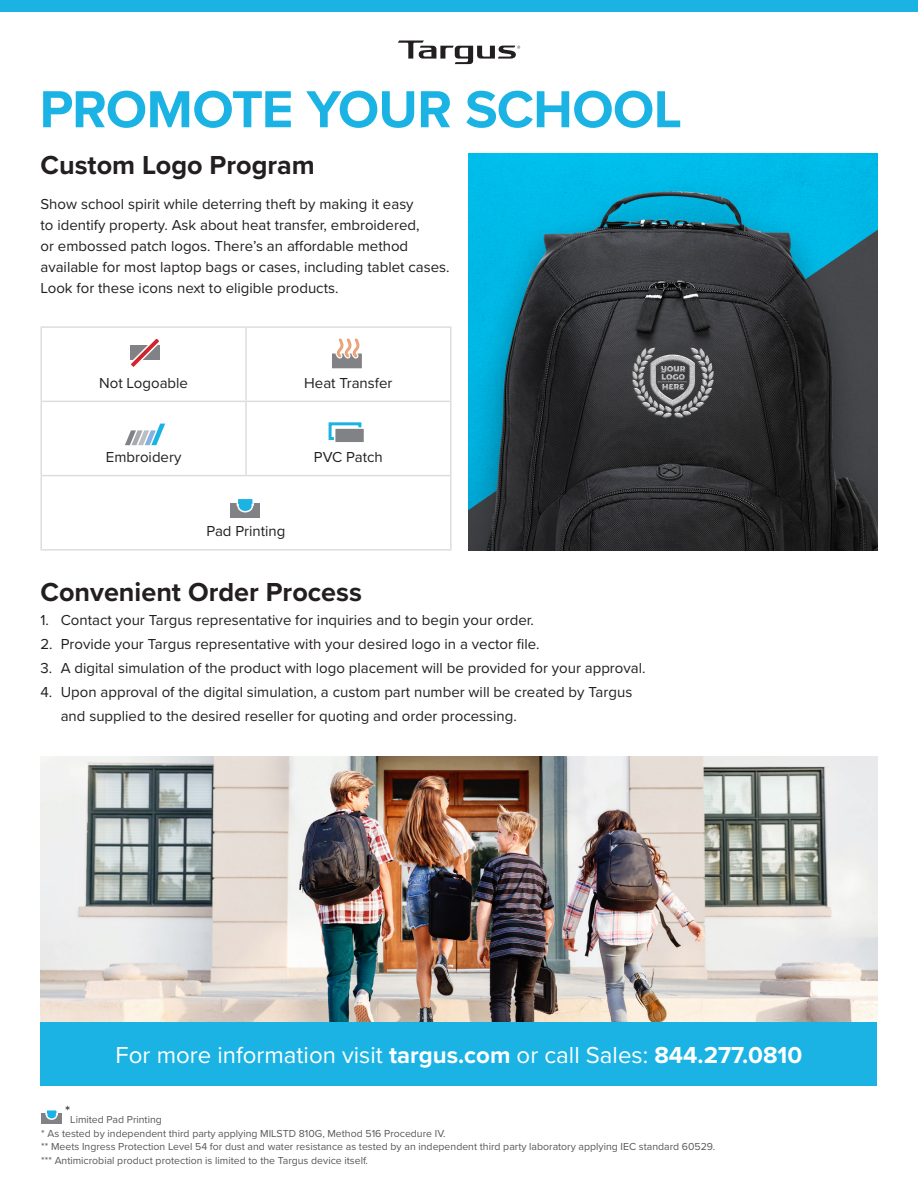
<style>
.page{position:relative;width:918px;height:1188px;background:#fff}
.page>*{position:absolute;margin:0;border:0;box-sizing:border-box;transform-origin:0 0}
.t1{font:700 54px "Proxima Nova";letter-spacing:-.015em;color:#1ab3e4}
.t2{font:700 27px "Proxima Nova";color:#231f20}
.t3{font:24px "Proxima Nova";color:#fff}
.t4{font:15px/21px "Proxima Nova";color:#231f20}
.t5{font:10.5px "Proxima Nova";color:#57585a}
.s1{font-weight:700}
</style>
<div class="page">
<svg style="left:398px;top:40px;width:122px;height:24px"></svg>
<div style="left:0;top:0;width:918px;height:12px;background:#1ab3e4"></div>
<div style="left:41px;top:1113px;width:21px;height:10px;background:#808285"></div>
<svg style="left:45px;top:1110px;width:13px;height:10px"></svg>
<div style="left:40px;top:1021px;width:838px;height:65px;background:#1ab3e4"></div>
<svg style="left:42px;top:368px;width:408px;height:109px"></svg>
<hr style="left:40px;top:326px;width:206px;height:2px;background:#dcdddf">
<hr style="left:40px;top:328px;width:2px;height:73px;background:#dcdddf">
<hr style="left:246px;top:326px;width:206px;height:2px;background:#dcdddf">
<hr style="left:245px;top:328px;width:2px;height:73px;background:#dcdddf">
<hr style="left:450px;top:328px;width:2px;height:73px;background:#dcdddf">
<hr style="left:40px;top:401px;width:206px;height:1px;background:#dcdddf">
<hr style="left:40px;top:402px;width:2px;height:73px;background:#dcdddf">
<hr style="left:246px;top:401px;width:206px;height:1px;background:#dcdddf">
<hr style="left:245px;top:402px;width:2px;height:73px;background:#dcdddf">
<hr style="left:450px;top:402px;width:2px;height:73px;background:#dcdddf">
<hr style="left:40px;top:475px;width:206px;height:1px;background:#dcdddf">
<hr style="left:40px;top:476px;width:2px;height:73px;background:#dcdddf">
<hr style="left:246px;top:475px;width:206px;height:1px;background:#dcdddf">
<hr style="left:450px;top:476px;width:2px;height:73px;background:#dcdddf">
<hr style="left:40px;top:549px;width:206px;height:2px;background:#dcdddf">
<hr style="left:246px;top:549px;width:206px;height:2px;background:#dcdddf">
<svg style="left:128px;top:338px;width:35px;height:32px"></svg>
<svg style="left:332px;top:338px;width:30px;height:30px"></svg>
<svg style="left:125px;top:424px;width:40px;height:21px"></svg>
<div style="left:230px;top:503px;width:30px;height:15px;background:#808285"></div>
<svg style="left:236px;top:499px;width:18px;height:14px"></svg>
<div style="left:330px;top:424px;width:30px;height:15px;background:#fff"></div>
<div style="left:329px;top:422px;width:32px;height:18px;border:3px solid #1ab3e4"></div>
<div style="left:335px;top:428px;width:30px;height:15px;background:#808285"></div>
<div style="left:334px;top:427px;width:31px;height:17px;border:2px solid #fff"></div>
<img style="left:468px;top:153px;width:410px;height:398px">
<img style="left:40px;top:756px;width:838px;height:265px">
<p class="t1" style="left:40px;top:69px;width:644px">PROMOTE YOUR SCHOOL</p>
<p class="t2" style="left:40px;top:145px;width:276px">Custom Logo Program</p>
<p class="t4" style="left:40px;top:193px;width:411px">Show school spirit while deterring theft by making it easy<br>to identify property. Ask about heat transfer, embroidered,<br>or embossed patch logos. There’s an affordable method available for most laptop bags or cases, including tablet cases.<br>Look for these icons next to eligible products.</p>
<p class="t4" style="left:99px;top:372px;width:90px">Not Logoable</p>
<p class="t4" style="left:304px;top:372px;width:90px">Heat Transfer</p>
<p class="t4" style="left:106px;top:446px;width:77px">Embroidery</p>
<p class="t4" style="left:314px;top:446px;width:70px">PVC Patch</p>
<p class="t4" style="left:207px;top:520px;width:80px">Pad Printing</p>
<p class="t2" style="left:40px;top:572px;width:323px">Convenient Order Process</p>
<p class="t4" style="left:40px;top:609px;width:495px">1. Contact your Targus representative for inquiries and to begin your order.</p>
<p class="t4" style="left:40px;top:633px;width:501px">2. Provide your Targus representative with your desired logo in a vector file.</p>
<p class="t4" style="left:40px;top:657px;width:607px">3. A digital simulation of the product with logo placement will be provided for your approval.</p>
<p class="t4" style="left:61px;top:680px;width:573px;line-height:24px;text-indent:-20px">4. Upon approval of the digital simulation, a custom part number will be created by Targus and supplied to the desired reseller for quoting and order processing.</p>
<p class="t4" style="left:65px;top:1100px;width:7px">*</p>
<p class="t3" style="left:116px;top:1037px;width:688px">For more information visit <span class="s1">targus.com</span> or call Sales: <span class="s1">844.277.0810</span></p>
<p class="t5" style="left:70px;top:1112px;width:93px">Limited Pad Printing</p>
<p class="t5" style="left:41px;top:1126px;width:406px">* As tested by independent third party applying MILSTD 810G, Method 516 Procedure IV.</p>
<p class="t5" style="left:41px;top:1139px;width:676px">** Meets Ingress Protection Level 54 for dust and water resistance as tested by an independent third party laboratory applying IEC standard 60529.</p>
<p class="t5" style="left:41px;top:1153px;width:328px">*** Antimicrobial product protection is limited to the Targus device itself.</p>
</div>
